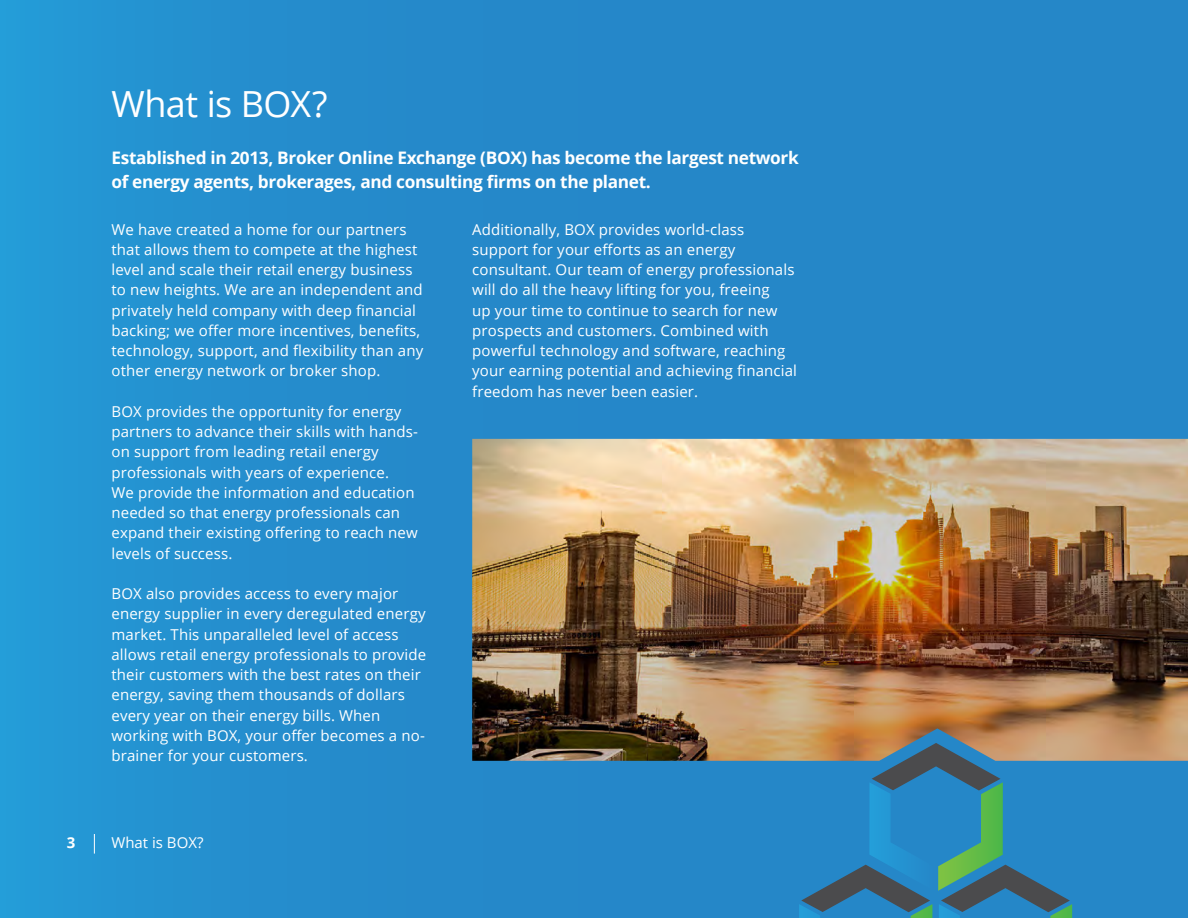
<style>
.page{position:relative;width:1188px;height:918px;background:#fff}
.page>*{position:absolute;margin:0;border:0;box-sizing:border-box;transform-origin:0 0}
.t1{font:36px "Open Sans";letter-spacing:-.02em;color:#fff}
.t2{font:700 17.25px/24px "Open Sans";letter-spacing:-.02em;color:#fff}
.t3{font:15px/20.2px "Open Sans";letter-spacing:.01em;color:#fff}
.t4{font:700 15px "Open Sans";color:#fff}
</style>
<div class="page">
<div style="left:0;top:0;width:1188px;height:918px;background:linear-gradient(to right,#2493d1,#2583c5)"></div>
<img style="left:472px;top:439px;width:716px;height:322px">
<svg style="left:799px;top:743px;width:273px;height:175px"></svg>
<svg style="left:94px;top:834px;width:1px;height:20px"></svg>
<h1 class="t1" style="left:111px;top:79px;width:217px">What is BOX?</h1>
<p class="t2" style="left:111px;top:146px;width:689px">Established in 2013, Broker Online Exchange (BOX) has become the largest network of energy agents, brokerages, and consulting firms on the planet.</p>
<p class="t3" style="left:111px;top:219px;width:313px">We have created a home for our partners that allows them to compete at the highest level and scale their retail energy business to new heights. We are an independent and privately held company with deep financial backing; we offer more incentives, benefits, technology, support, and flexibility than any other energy network or broker shop.</p>
<p class="t3" style="left:111px;top:401px;width:308px">BOX provides the opportunity for energy partners to advance their skills with hands&shy;on support from leading retail energy professionals with years of experience.<br>We provide the information and education needed so that energy professionals can expand their existing offering to reach new levels of success.</p>
<p class="t3" style="left:111px;top:583px;width:316px">BOX also provides access to every major energy supplier in every deregulated energy market. This unparalleled level of access allows retail energy professionals to provide their customers with the best rates on their energy, saving them thousands of dollars every year on their energy bills. When working with BOX, your offer becomes a no&shy;brainer for your customers.</p>
<p class="t4" style="left:67px;top:832px;width:10px">3</p>
<p class="t3" style="left:111px;top:833px;width:93px">What is BOX?</p>
<p class="t3" style="left:472px;top:219px;width:326px">Additionally, BOX provides world-class support for your efforts as an energy consultant. Our team of energy professionals will do all the heavy lifting for you, freeing<br>up your time to continue to search for new prospects and customers. Combined with powerful technology and software, reaching your earning potential and achieving financial freedom has never been easier.</p>
</div>
